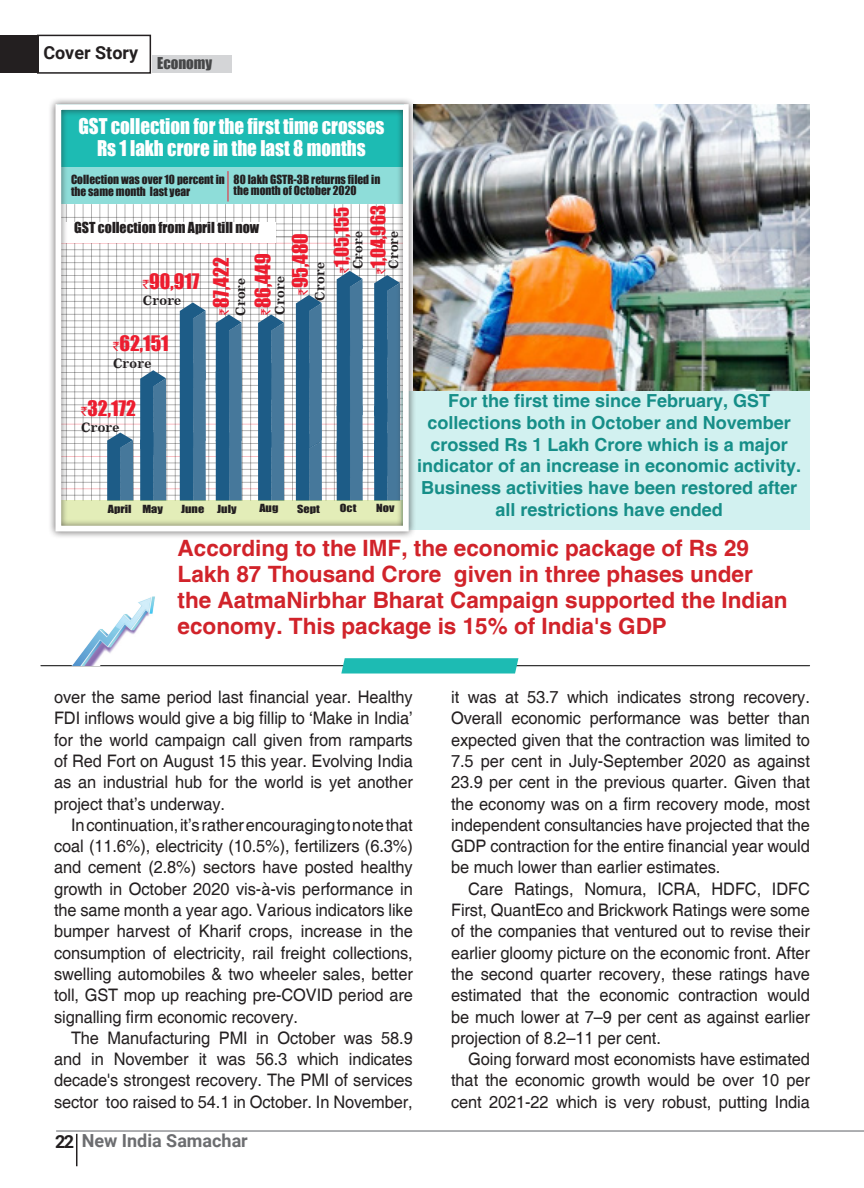
<style>
.page{position:relative;width:864px;height:1188px;background:#fff}
.page>*{position:absolute;margin:0;border:0;box-sizing:border-box;transform-origin:0 0}
.box_text{font:700 22.5px/26px "Helvetica";color:#d1232a}
.intro{font:19.95px/22.6px "Impact";color:#fff;text-align:center;scale:.95 1}
.NUMBER{font:19.65px "Impact";color:#ed1d2f}
.NUMBER-2{font:18.75px "Impact";color:#ed1d2f}
.box_text-2{font:700 18px/21.8px "Helvetica";color:#168e88;text-align:center}
.t1{font:700 18px "Roboto";color:#6c6d70}
.t2{font:700 18px "Roboto";color:#231f20}
.box_text-3{font:17.25px/21.3px "Helvetica";letter-spacing:-.005em;color:#231f20;text-align:justify;scale:.95 1}
.intro-2{font:16.95px "Four C Abhishekhead";color:#231f20}
.t3{font:15px "Impact";color:#464748}
.intro-3{font:13.95px "Impact";color:#231f20}
.intro-4{font:11.55px/11.6px "Impact";color:#231f20}
.intro-5{font:10.35px "Impact";color:#231f20;scale:1.19 1}
.s1{font-family:"Rupee Foradian";font-size:12px}
.s2{font-family:"Rupee Foradian";font-size:12.6px}
.s3{color:#231f20}
</style>
<div class="page">
<hr style="left:56px;top:1130px;width:808px;height:2px;background:#939598">
<hr style="left:76px;top:1134px;width:1px;height:32px;background:#231f20">
<div style="left:37px;top:35px;width:114px;height:39px;background:#fff;border:2px solid #231f20"></div>
<div style="left:0;top:35px;width:38px;height:38px;background:#231f20"></div>
<div style="left:152px;top:55px;width:80px;height:18px;background:#d4d5d7"></div>
<img style="left:416px;top:105px;width:394px;height:286px">
<hr style="left:41px;top:665px;width:769px;height:1px;background:#000">
<svg style="left:341px;top:658px;width:178px;height:16px"></svg>
<img style="left:58px;top:596px;width:103px;height:70px">
<div style="left:401px;top:391px;width:409px;height:138px;background:#d2f1f0"></div>
<div style="left:48px;top:96px;width:368px;height:443px;background:#231f20;opacity:.75"></div>
<div style="left:55px;top:104px;width:354px;height:427px;border:6px solid #fff"></div>
<p class="t2" style="left:43px;top:40px;width:96px">Cover Story</p>
<p class="t3" style="left:157px;top:52px;width:57px">Economy</p>
<p class="intro" style="left:78px;top:114px;width:324px">GST collection for the first time crosses<br>Rs 1 lakh crore in the last 8 months</p>
<p class="intro-4" style="left:71px;top:174px;width:155px">Collection was over 10 percent in the same month last year</p>
<p class="intro-4" style="left:234px;top:173px;width:148px">80 lakh GSTR-3B returns filed in the month of October 2020</p>
<p class="intro-2" style="left:348px;top:269px;width:40px;rotate:-90deg">Crore</p>
<p class="intro-2" style="left:383px;top:269px;width:40px;rotate:-90deg">Crore</p>
<p class="NUMBER-2" style="left:327px;top:273px;width:68px;rotate:-90deg"><span class="s1">`</span>1,05,155</p>
<p class="NUMBER-2" style="left:364px;top:274px;width:70px;rotate:-90deg"><span class="s1">`</span>1,04,963</p>
<p class="intro-3" style="left:74px;top:216px;width:187px">GST collection from April till now</p>
<p class="NUMBER" style="left:285px;top:295px;width:63px;rotate:-90deg"><span class="s2">`</span>95,480</p>
<p class="NUMBER" style="left:248px;top:315px;width:63px;rotate:-90deg"><span class="s2">`</span>86,449</p>
<p class="NUMBER" style="left:206px;top:315px;width:59px;rotate:-90deg"><span class="s2">`</span>87,422</p>
<p class="intro-2" style="left:310px;top:301px;width:40px;rotate:-90deg">Crore</p>
<p class="NUMBER" style="left:143px;top:266px;width:58px"><span class="s2">`</span>90,917</p>
<p class="intro-2" style="left:143px;top:291px;width:40px">Crore</p>
<p class="intro-2" style="left:270px;top:315px;width:40px;rotate:-90deg">Crore</p>
<p class="intro-2" style="left:231px;top:316px;width:40px;rotate:-90deg">Crore</p>
<p class="NUMBER" style="left:113px;top:328px;width:57px"><span class="s2">`</span>62,151</p>
<p class="intro-2" style="left:113px;top:353px;width:40px">Crore</p>
<p class="NUMBER" style="left:81px;top:393px;width:56px"><span class="s2">`</span>32,172</p>
<p class="intro-2" style="left:81px;top:418px;width:40px">Crore</p>
<p class="intro-5" style="left:108px;top:501px;width:21px">April</p>
<p class="intro-5" style="left:142px;top:501px;width:19px">May</p>
<p class="intro-5" style="left:181px;top:501px;width:21px">June</p>
<p class="intro-5" style="left:217px;top:501px;width:18px">July</p>
<p class="intro-5" style="left:259px;top:500px;width:17px">Aug</p>
<p class="intro-5" style="left:297px;top:501px;width:21px">Sept</p>
<p class="intro-5" style="left:340px;top:500px;width:15px">Oct</p>
<p class="intro-5" style="left:376px;top:500px;width:17px">Nov</p>
<p class="box_text-2" style="left:417px;top:390px;width:386px">For the first time since February, GST collections both in October and November crossed Rs 1 Lakh Crore which is a major indicator of an increase in economic activity.<br>Business activities have been restored after all restrictions have ended</p>
<p class="box_text" style="left:178px;top:535px;width:612px">According to the IMF, the economic package of Rs 29<br>Lakh 87 Thousand Crore given in three phases under the AatmaNirbhar Bharat Campaign supported the Indian economy. This package is 15% of India's GDP</p>
<p class="box_text-3" style="left:54px;top:687px;width:379px">over the same period last financial year. Healthy FDI inflows would give a big fillip to ‘Make in India’ for the world campaign call given from ramparts of Red Fort on August 15 this year. Evolving India as an industrial hub for the world is yet another project that’s underway.</p>
<p class="box_text-3" style="left:54px;top:815px;width:379px;text-indent:17px">In continuation, it’s rather encouraging to note that coal (11.6%), electricity (10.5%), fertilizers (6.3%) and cement (2.8%) sectors have posted healthy growth in October 2020 vis-à-vis performance in the same month a year ago. Various indicators like bumper harvest of Kharif crops, increase in the consumption of electricity, rail freight collections, swelling automobiles &amp; two wheeler sales, better toll, GST mop up reaching pre-COVID period are signalling firm economic recovery.</p>
<p class="box_text-3" style="left:54px;top:1028px;width:379px;text-indent:17px">The Manufacturing PMI in October was 58.9 and in November it was 56.3 which indicates decade's strongest recovery. The PMI of services sector too raised to 54.1 in October. In November,</p>
<p class="t1" style="left:55px;top:1128px;width:194px"><span class="s3">22</span> New India Samachar</p>
<p class="box_text-3" style="left:451px;top:687px;width:379px">it was at 53.7 which indicates strong recovery.<br>Overall economic performance was better than expected given that the contraction was limited to 7.5 per cent in July-September 2020 as against 23.9 per cent in the previous quarter. Given that the economy was on a firm recovery mode, most independent consultancies have projected that the GDP contraction for the entire financial year would be much lower than earlier estimates.</p>
<p class="box_text-3" style="left:451px;top:879px;width:379px;text-indent:17px">Care Ratings, Nomura, ICRA, HDFC, IDFC First, QuantEco and Brickwork Ratings were some of the companies that ventured out to revise their earlier gloomy picture on the economic front. After the second quarter recovery, these ratings have estimated that the economic contraction would be much lower at 7–9 per cent as against earlier projection of 8.2–11 per cent.</p>
<p class="box_text-3" style="left:451px;top:1049px;width:379px;text-indent:17px">Going forward most economists have estimated that the economic growth would be over 10 per cent 2021-22 which is very robust, putting India</p>
</div>
